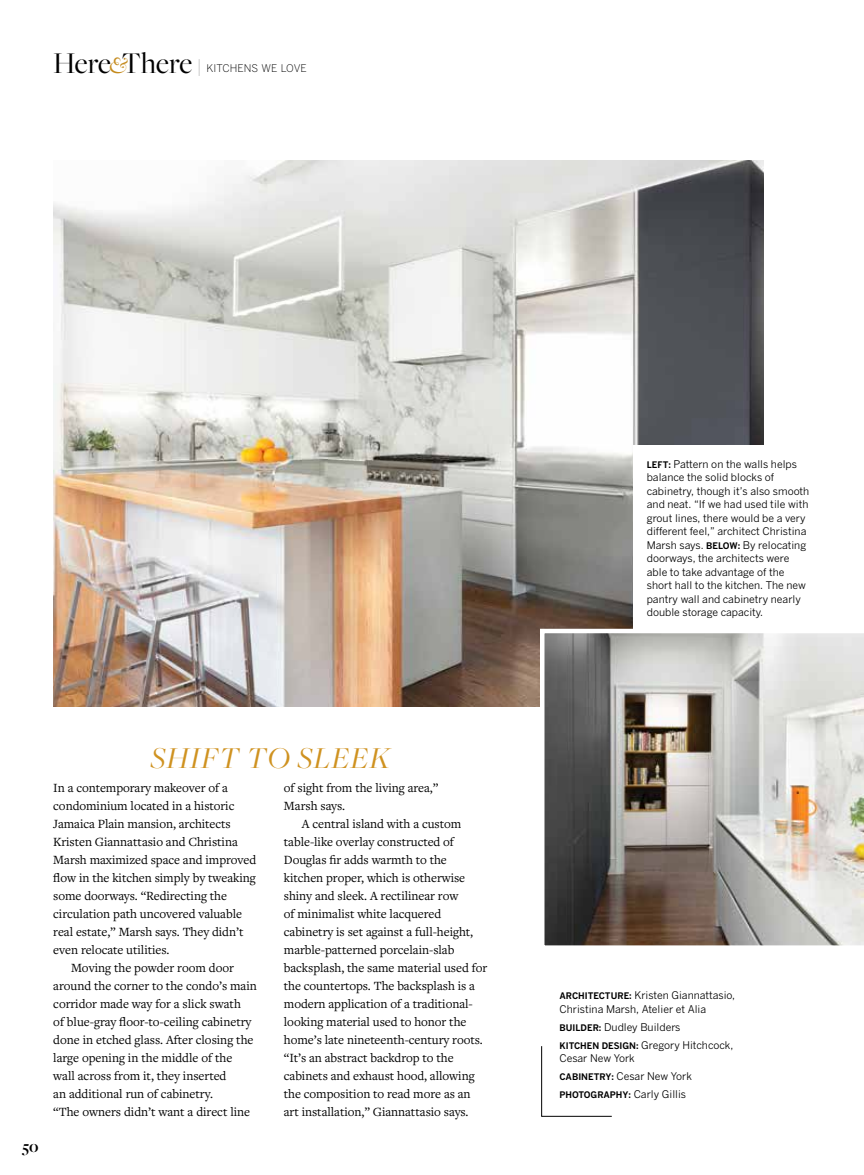
<style>
.page{position:relative;width:864px;height:1175px;background:#fff}
.page>*{position:absolute;margin:0;border:0;box-sizing:border-box;transform-origin:0 0}
.t1{font:italic 31.5px "Freight Big Pro";letter-spacing:.03em;color:#cf9220}
.t2{font:700 16.5px "Freight Big Pro";color:#000}
.t3{font:13.05px/18px "Freight Text Pro";letter-spacing:-.005em;color:#000}
.t4{font:10.5px/13.5px "Benton Gothic";color:#000}
.t5{font:300 10.5px "Benton Gothic";letter-spacing:.005em;color:#000}
.t6{font:700 9px "Benton Gothic";color:#000}
.s1{font-family:"Freight Big Pro";font-weight:400;font-size:31.2px}
.s2{font-family:"Freight Big Pro";font-weight:400;font-style:italic;font-size:24.45px;color:#c58b1e}
.s3{font-family:"Freight Big Pro";font-weight:400;font-size:19.2px}
.s4{font-weight:700;font-size:9px}
.s5{font-weight:400;font-size:10.5px}
</style>
<div class="page">
<img style="left:53px;top:160px;width:711px;height:546px">
<svg style="left:541px;top:1046px;width:71px;height:70px"></svg>
<svg style="left:540px;top:628px;width:324px;height:318px;background:#a29e99"></svg>
<div style="left:633px;top:445px;width:177px;height:185px;background:#fff"></div>
<p class="t5" style="left:53px;top:62px;width:255px"><span class="s1">Here</span><span class="s2">&amp;</span><span class="s1">There</span> <span class="s3">|</span> KITCHENS WE LOVE</p>
<p class="t2" style="left:22px;top:1136px;width:18px">50</p>
<h1 class="t1" style="left:151px;top:737px;width:241px">SHIFT TO SLEEK</h1>
<p class="t3" style="left:53px;top:778px;width:176px">In a contemporary makeover of a</p>
<p class="t3" style="left:53px;top:796px;width:183px">condominium located in a historic</p>
<p class="t3" style="left:53px;top:814px;width:179px">Jamaica Plain mansion, architects</p>
<p class="t3" style="left:53px;top:832px;width:186px">Kristen Giannattasio and Christina</p>
<p class="t3" style="left:53px;top:850px;width:205px">Marsh maximized space and improved</p>
<p class="t3" style="left:53px;top:868px;width:204px">flow in the kitchen simply by tweaking</p>
<p class="t3" style="left:53px;top:886px;width:175px">some doorways. “Redirecting the</p>
<p class="t3" style="left:53px;top:904px;width:190px">circulation path uncovered valuable</p>
<p class="t3" style="left:53px;top:922px;width:192px">real estate,” Marsh says. They didn’t</p>
<p class="t3" style="left:53px;top:940px;width:118px">even relocate utilities.</p>
<p class="t3" style="left:71px;top:958px;width:164px">Moving the powder room door</p>
<p class="t3" style="left:53px;top:976px;width:205px">around the corner to the condo’s main</p>
<p class="t3" style="left:53px;top:994px;width:189px">corridor made way for a slick swath</p>
<p class="t3" style="left:53px;top:1012px;width:200px">of blue-gray floor-to-ceiling cabinetry</p>
<p class="t3" style="left:53px;top:1030px;width:202px">done in etched glass. After closing the</p>
<p class="t3" style="left:53px;top:1048px;width:181px">large opening in the middle of the</p>
<p class="t3" style="left:53px;top:1066px;width:175px">wall across from it, they inserted</p>
<p class="t3" style="left:53px;top:1084px;width:161px">an additional run of cabinetry.</p>
<p class="t3" style="left:53px;top:1102px;width:199px">“The owners didn’t want a direct line</p>
<p class="t3" style="left:284px;top:778px;width:156px">of sight from the living area,”<br>Marsh says.</p>
<p class="t3" style="left:284px;top:814px;width:205px;text-indent:18px">A central island with a custom table-like overlay constructed of Douglas fir adds warmth to the kitchen proper, which is otherwise shiny and sleek. A rectilinear row<br>of minimalist white lacquered cabinetry is set against a full-height, marble-patterned porcelain-slab backsplash, the same material used for the countertops. The backsplash is a modern application of a traditional&shy;looking material used to honor the home’s late nineteenth-century roots. “It’s an abstract backdrop to the cabinets and exhaust hood, allowing the composition to read more as an art installation,” Giannattasio says.</p>
<p class="t4" style="left:647px;top:457px;width:164px"><span class="s4">LEFT:</span> Pattern on the walls helps balance the solid blocks of cabinetry, though it’s also smooth and neat. “If we had used tile with grout lines, there would be a very different feel,” architect Christina<br>Marsh says. <span class="s4">BELOW:</span> By relocating doorways, the architects were able to take advantage of the short hall to the kitchen. The new pantry wall and cabinetry nearly double storage capacity.</p>
<p class="t4" style="left:559px;top:988px;width:177px"><span class="s4">ARCHITECTURE:</span> Kristen Giannattasio,<br>Christina Marsh, Atelier et Alia</p>
<p class="t4" style="left:560px;top:1018px;width:175px;line-height:18px"><span class="s4">BUILDER:</span> Dudley Builders<br><span class="s4">KITCHEN DESIGN:</span> Gregory Hitchcock,</p>
<p class="t4" style="left:560px;top:1049px;width:134px;line-height:18px">Cesar New York<br><span class="s4">CABINETRY:</span> Cesar New York</p>
<p class="t6" style="left:560px;top:1089px;width:128px">PHOTOGRAPHY: <span class="s5">Carly Gillis</span></p>
</div>
